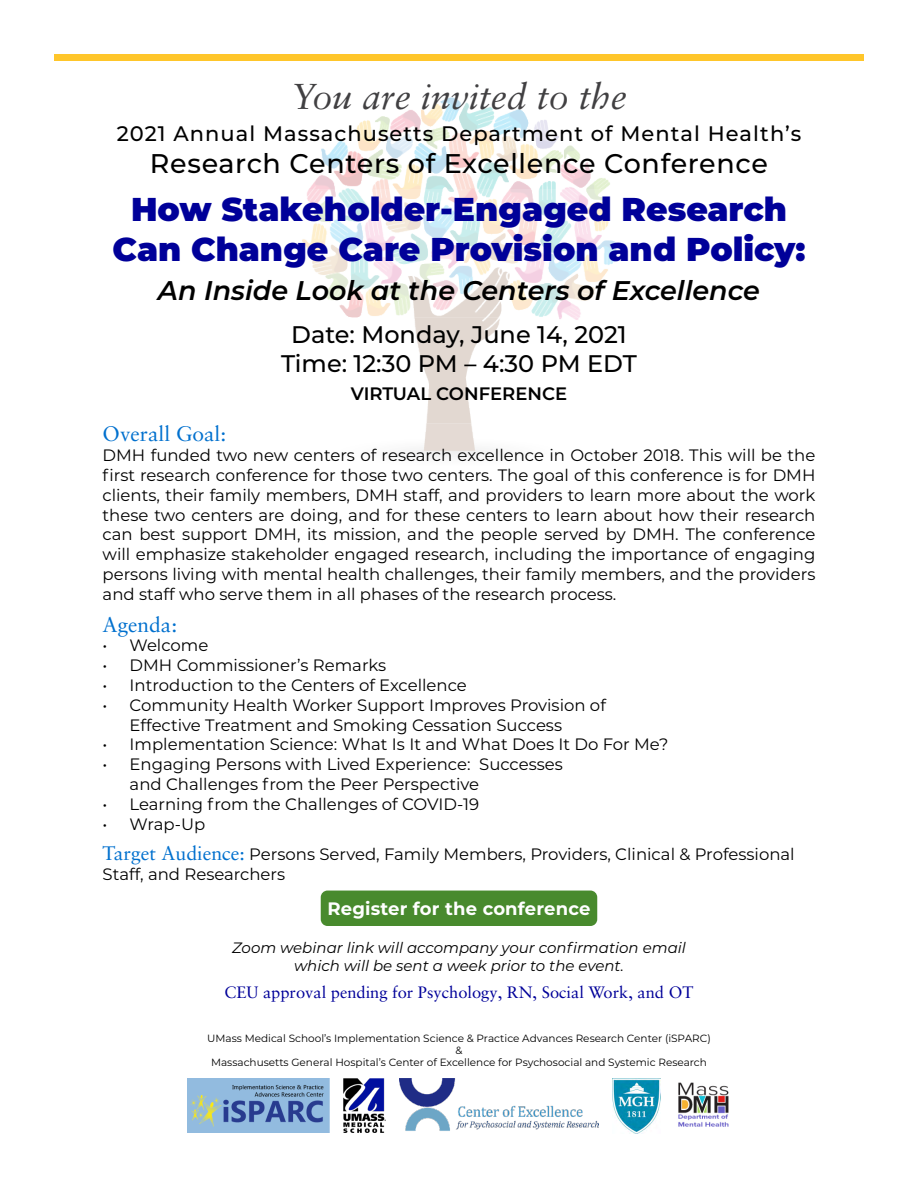
<style>
.page{position:relative;width:918px;height:1188px;background:#fff}
.page>*{position:absolute;margin:0;border:0;box-sizing:border-box;transform-origin:0 0}
.t1{font:italic 36px "Sabon LT Pro";color:#414042}
.t2{font:900 33px/39.6px "Montserrat";color:#009;text-align:center}
.t3{font:500 27px "Montserrat";letter-spacing:.025em;color:#000}
.t4{font:italic 600 27px "Montserrat";color:#000}
.t5{font:500 24px/28.8px "Montserrat";color:#000;text-align:center}
.t6{font:500 21px "Montserrat";letter-spacing:.05em;color:#000}
.t7{font:21px "Sabon LT Pro";color:#0070ce}
.Paragraph_Style_1{font:700 18px "Montserrat";letter-spacing:.01em;color:#fff}
.t8{font:600 18px "Montserrat";color:#000}
.t9{font:16.5px/19.8px "Montserrat";color:#000}
.t10{font:16.5px "Sabon LT Pro";color:#009}
.t11{font:italic 15px/18px "Montserrat";color:#000;text-align:center}
.t12{font:10.5px "Montserrat";color:#000}
.s1{font-family:"Sabon LT Pro";font-size:19.5px;color:#0070ce}
</style>
<div class="page">
<img style="left:309px;top:97px;width:301px;height:92px">
<svg style="left:302px;top:189px;width:315px;height:129px"></svg>
<div style="left:321px;top:891px;width:276px;height:35px;background:#488a2d;border-radius:7px"></div>
<img style="left:344px;top:1079px;width:41px;height:54px">
<img style="left:188px;top:1079px;width:141px;height:54px">
<img style="left:400px;top:1079px;width:199px;height:52px">
<img style="left:613px;top:1079px;width:47px;height:55px">
<img style="left:678px;top:1082px;width:51px;height:45px">
<div style="left:54px;top:54px;width:810px;height:7px;background:#ffc62a"></div>
<p class="t1" style="left:291px;top:73px;width:337px">You are invited to the</p>
<p class="t6" style="left:117px;top:119px;width:686px">2021 Annual Massachusetts Department of Mental Health’s</p>
<p class="t3" style="left:150px;top:145px;width:620px">Research Centers of Excellence Conference</p>
<p class="t2" style="left:112px;top:187px;width:695px">How Stakeholder-Engaged Research<br>Can Change Care Provision and Policy:</p>
<p class="t4" style="left:158px;top:271px;width:604px">An Inside Look at the Centers of Excellence</p>
<p class="t5" style="left:281px;top:319px;width:357px">Date: Monday, June 14, 2021<br>Time: 12:30 PM – 4:30 PM EDT</p>
<p class="t8" style="left:351px;top:381px;width:218px">VIRTUAL CONFERENCE</p>
<p class="t7" style="left:103px;top:421px;width:125px">Overall Goal:</p>
<p class="t9" style="left:103px;top:445px;width:714px;text-align:justify">DMH funded two new centers of research excellence in October 2018. This will be the first research conference for those two centers. The goal of this conference is for DMH clients, their family members, DMH staff, and providers to learn more about the work these two centers are doing, and for these centers to learn about how their research can best support DMH, its mission, and the people served by DMH. The conference will emphasize stakeholder engaged research, including the importance of engaging persons living with mental health challenges, their family members, and the providers and staff who serve them in all phases of the research process.</p>
<p class="t7" style="left:103px;top:611px;width:76px">Agenda:</p>
<p class="t9" style="left:103px;top:635px;width:107px">• Welcome</p>
<p class="t9" style="left:103px;top:655px;width:285px">• DMH Commissioner’s Remarks</p>
<p class="t9" style="left:103px;top:675px;width:366px">• Introduction to the Centers of Excellence</p>
<p class="t9" style="left:130px;top:695px;width:478px;text-indent:-27px">• Community Health Worker Support Improves Provision of<br>Effective Treatment and Smoking Cessation Success</p>
<p class="t9" style="left:103px;top:734px;width:567px">• Implementation Science: What Is It and What Does It Do For Me?</p>
<p class="t9" style="left:130px;top:754px;width:435px;text-indent:-27px">• Engaging Persons with Lived Experience: Successes and Challenges from the Peer Perspective</p>
<p class="t9" style="left:103px;top:794px;width:378px">• Learning from the Challenges of COVID-19</p>
<p class="t9" style="left:103px;top:813px;width:104px">• Wrap-Up</p>
<p class="t9" style="left:103px;top:843px;width:694px"><span class="s1">Target Audience:</span> Persons Served, Family Members, Providers, Clinical &amp; Professional<br>Staff, and Researchers</p>
<p class="Paragraph_Style_1" style="left:327px;top:895px;width:265px">Register for the conference</p>
<p class="t11" style="left:232px;top:938px;width:455px">Zoom webinar link will accompany your confirmation email which will be sent a week prior to the event.</p>
<p class="t10" style="left:225px;top:981px;width:470px">CEU approval pending for Psychology, RN, Social Work, and OT</p>
<p class="t12" style="left:207px;top:1031px;width:505px">UMass Medical School’s Implementation Science &amp; Practice Advances Research Center (iSPARC)</p>
<p class="t12" style="left:455px;top:1043px;width:9px">&amp;</p>
<p class="t12" style="left:211px;top:1055px;width:497px">Massachusetts General Hospital’s Center of Excellence for Psychosocial and Systemic Research</p>
</div>
